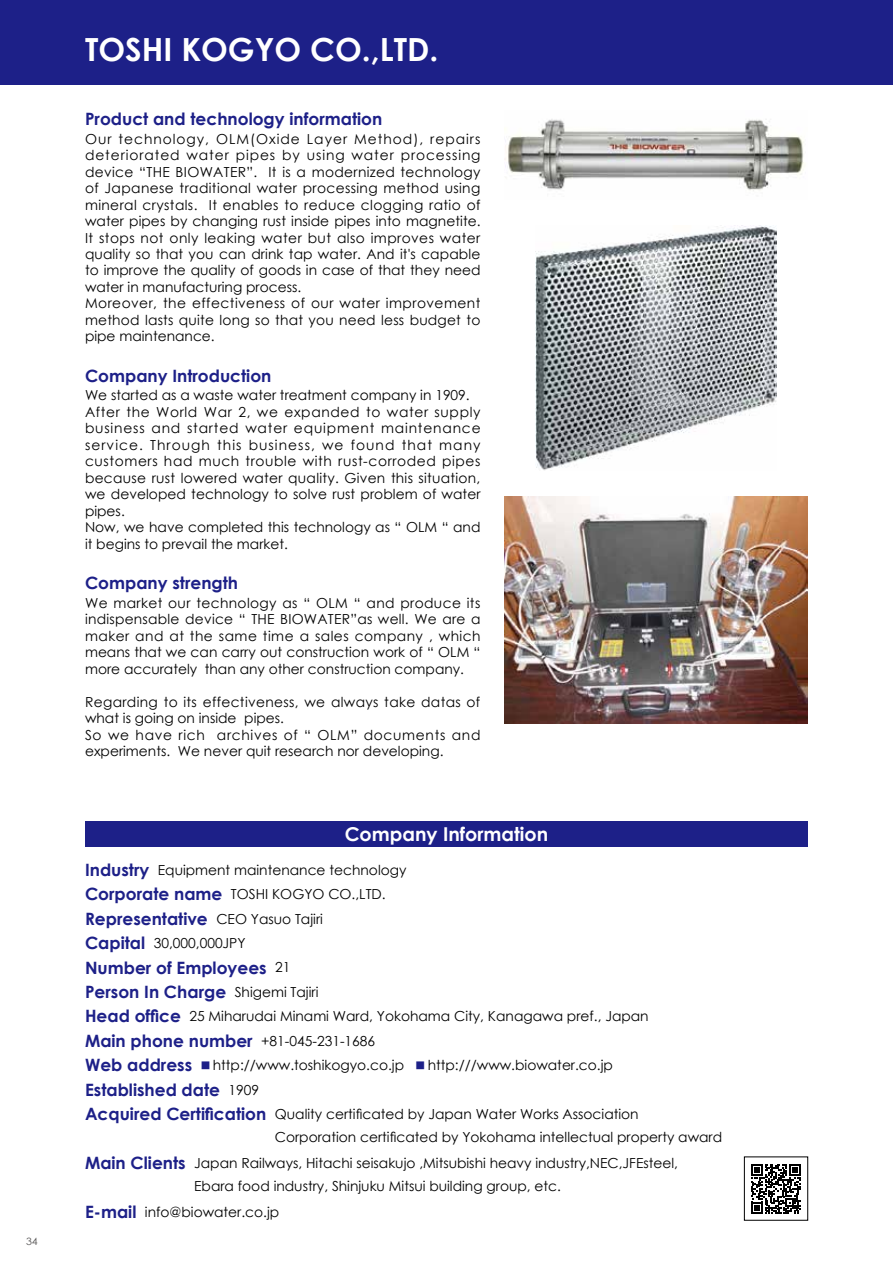
<style>
.page{position:relative;width:893px;height:1263px;background:#fff}
.page>*{position:absolute;margin:0;border:0;box-sizing:border-box;transform-origin:0 0}
.t1{font:700 31.95px "Century Gothic";color:#fff}
.t2{font:700 19.2px "Century Gothic";color:#fff}
.t3{font:700 16.95px/24.5px "Century Gothic";color:#1d2088}
.t4{font:13.8px/16.5px "Century Gothic";letter-spacing:.005em;color:#000}
.t5{font:13.8px/16.5px "Century Gothic";letter-spacing:.025em;color:#000}
.t6{font:10.05px "Century Gothic";color:#595757;scale:1.05 1}
.s1{font-weight:700;font-size:16.95px;color:#1d2088}
.s2{font-weight:400;font-size:13.8px;color:#000}
.s3{font-family:"Koz Go Pro";font-size:9.6px;color:#1d2088}
</style>
<div class="page">
<div style="left:0;top:0;width:893px;height:85px;background:#1d2088"></div>
<div style="left:85px;top:821px;width:723px;height:26px;background:#1d2088"></div>
<img style="left:505px;top:119px;width:299px;height:72px">
<img style="left:535px;top:225px;width:242px;height:245px">
<img style="left:504px;top:496px;width:304px;height:227px">
<svg style="left:751px;top:1164px;width:50px;height:50px"></svg>
<p class="t6" style="left:26px;top:1235px;width:13px">34</p>
<h1 class="t1" style="left:85px;top:26px;width:355px">TOSHI KOGYO CO.,LTD.</h1>
<p class="t3" style="left:85px;top:106px;width:299px">Product and technology information</p>
<p class="t5" style="left:85px;top:130px;width:397px">Our technology, OLM(Oxide Layer Method), repairs deteriorated water pipes by using water processing device “THE BIOWATER”. It is a modernized technology of Japanese traditional water processing method using mineral crystals. It enables to reduce clogging ratio of water pipes by changing rust inside pipes into magnetite.<br>It stops not only leaking water but also improves water quality so that you can drink tap water. And it's capable to improve the quality of goods in case of that they need water in manufacturing process.<br>Moreover, the effectiveness of our water improvement method lasts quite long so that you need less budget to pipe maintenance.</p>
<p class="t3" style="left:85px;top:363px;width:188px">Company Introduction</p>
<p class="t4" style="left:85px;top:387px;width:397px">We started as a waste water treatment company in 1909.<br>After the World War 2, we expanded to water supply business and started water equipment maintenance service. Through this business, we found that many customers had much trouble with rust-corroded pipes because rust lowered water quality. Given this situation, we developed technology to solve rust problem of water pipes.<br>Now, we have completed this technology as “ OLM “ and it begins to prevail the market.</p>
<p class="t3" style="left:85px;top:570px;width:155px">Company strength</p>
<p class="t4" style="left:85px;top:594px;width:397px;text-align:justify">We market our technology as “ OLM “ and produce its indispensable device “ THE BIOWATER”as well. We are a maker and at the same time a sales company , which means that we can carry out construction work of “ OLM “ more accurately than any other construction company.</p>
<p class="t5" style="left:85px;top:693px;width:397px">Regarding to its effectiveness, we always take datas of what is going on inside pipes.<br>So we have rich archives of “ OLM” documents and experiments. We never quit research nor developing.</p>
<h2 class="t2" style="left:345px;top:819px;width:205px">Company Information</h2>
<p class="t4" style="left:85px;top:857px;width:323px;line-height:24.5px"><span class="s1">Industry</span> Equipment maintenance technology<br><span class="s1">Corporate name</span> TOSHI KOGYO CO.,LTD.</p>
<p class="t3" style="left:85px;top:905px;width:239px">Representative <span class="s2">CEO Yasuo Tajiri</span></p>
<p class="t4" style="left:85px;top:934px;width:162px"><span class="s1">Capital</span> 30,000,000JPY</p>
<p class="t3" style="left:85px;top:954px;width:235px">Number of Employees <span class="s2">21<br></span>Person In Charge <span class="s2">Shigemi Tajiri</span></p>
<p class="t4" style="left:85px;top:1004px;width:565px;line-height:24.5px"><span class="s1">Head office</span> 25 Miharudai Minami Ward, Yokohama City, Kanagawa pref., Japan<br><span class="s1">Main phone number</span> +81-045-231-1686<br><span class="s1">Web address</span> <span class="s3">■</span> http://www.toshikogyo.co.jp <span class="s3">■</span> http:///www.biowater.co.jp</p>
<p class="t3" style="left:85px;top:1077px;width:176px">Established date <span class="s2">1909</span></p>
<p class="t4" style="left:275px;top:1102px;width:449px;line-height:22.8px;text-indent:-190px"><span class="s1">Acquired Certification</span> Quality certificated by Japan Water Works Association<br>Corporation certificated by Yokohama intellectual property award</p>
<p class="t4" style="left:85px;top:1151px;width:594px;line-height:22.8px;text-align:center"><span class="s1">Main Clients</span> Japan Railways, Hitachi seisakujo ,Mitsubishi heavy industry,NEC,JFEsteel,<br>Ebara food industry, Shinjuku Mitsui building group, etc.</p>
<p class="t4" style="left:85px;top:1203px;width:196px"><span class="s1">E-mail</span> info@biowater.co.jp</p>
</div>
